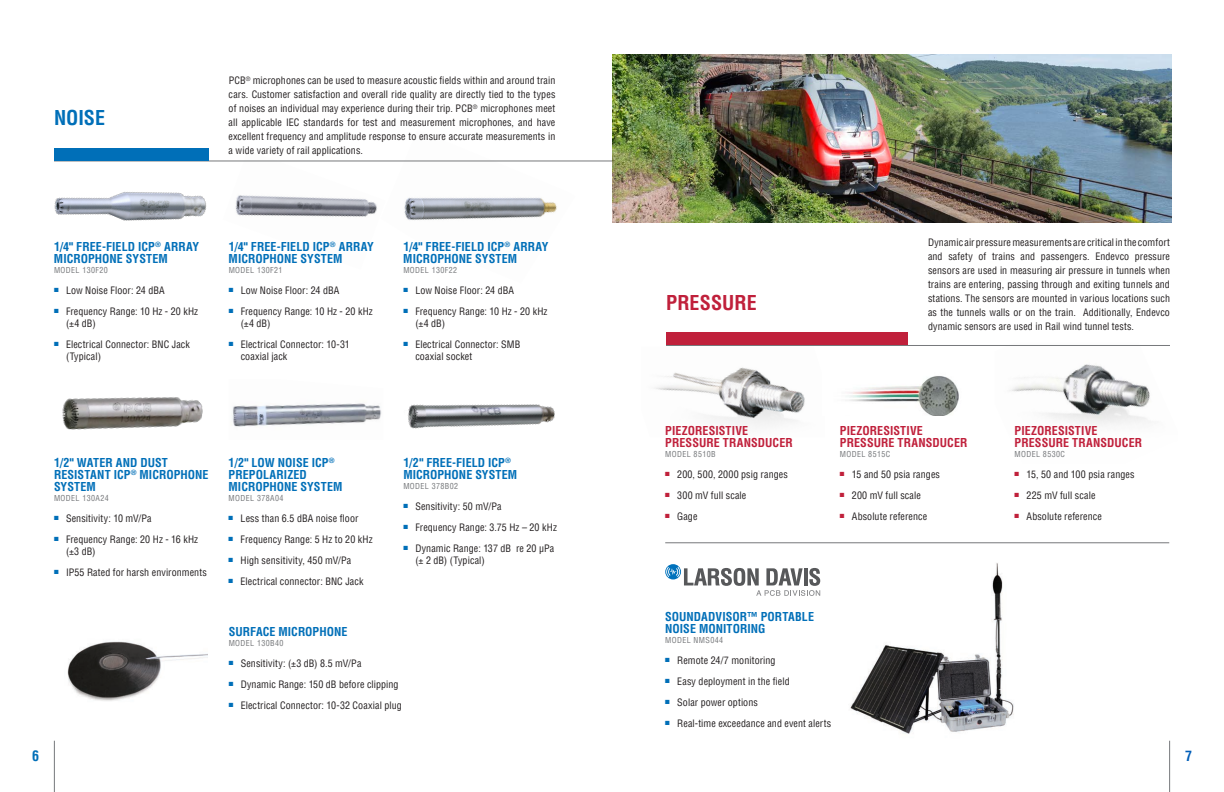
<style>
.page{position:relative;width:1224px;height:792px;background:#fff}
.page>*{position:absolute;margin:0;border:0;box-sizing:border-box;transform-origin:0 0}
.Headline_2{font:700 condensed 20px "Helvetica LT Pro";letter-spacing:.005em;color:#c0203b}
.Headline_2-2{font:700 condensed 20px "Helvetica LT Pro";color:#006fb8}
.Footer_-_Page{font:700 condensed 14px "Helvetica LT Pro";color:#006fb8}
.t1{font:700 condensed 14px "Helvetica LT Pro";color:#005eb8}
.Bullets_PROD_-_Descr{font:700 condensed 12px/12px "Helvetica LT Pro";letter-spacing:.005em;color:#006fb8}
.Bullets_PROD_-_Descr-2{font:700 condensed 12px "Helvetica LT Pro";letter-spacing:.005em;color:#c0203b}
.Body_copy{font:condensed 10px/14px "Helvetica LT Pro";letter-spacing:.01em;color:#231f20}
.Bullets_PROD_-_Model{font:condensed 8px "Helvetica LT Pro";letter-spacing:.05em;color:#76787b}
</style>
<div class="page">
<img style="left:655px;top:367px;width:150px;height:59px">
<img style="left:1009px;top:364px;width:141px;height:61px">
<img style="left:232px;top:403px;width:150px;height:24px">
<img style="left:223px;top:160px;width:158px;height:57px">
<img style="left:54px;top:160px;width:168px;height:61px">
<img style="left:381px;top:160px;width:194px;height:60px">
<hr style="left:54px;top:741px;width:1px;height:51px;background:#76787b">
<hr style="left:54px;top:161px;width:558px;height:1px;background:#76787b">
<div style="left:54px;top:148px;width:155px;height:13px;background:#006fb8"></div>
<img style="left:67px;top:641px;width:140px;height:60px">
<img style="left:62px;top:397px;width:141px;height:33px">
<img style="left:408px;top:404px;width:147px;height:25px">
<hr style="left:1169px;top:741px;width:1px;height:51px;background:#76787b">
<img style="left:850px;top:563px;width:164px;height:171px">
<hr style="left:666px;top:345px;width:504px;height:1px;background:#76787b">
<hr style="left:665px;top:542px;width:504px;height:1px;background:#76787b">
<div style="left:666px;top:332px;width:242px;height:13px;background:#c0203b"></div>
<svg style="left:665px;top:564px;width:155px;height:32px"></svg>
<img style="left:846px;top:376px;width:113px;height:40px">
<img style="left:612px;top:54px;width:559px;height:168px">
<p class="Headline_2-2" style="left:54px;top:105px;width:53px">NOISE</p>
<p class="Body_copy" style="left:229px;top:73px;width:328px;text-align:justify">PCB<sup>®</sup> microphones can be used to measure acoustic fields within and around train cars. Customer satisfaction and overall ride quality are directly tied to the types of noises an individual may experience during their trip. PCB<sup>®</sup> microphones meet all applicable IEC standards for test and measurement microphones, and have excellent frequency and amplitude response to ensure accurate measurements in a wide variety of rail applications.</p>
<p class="Bullets_PROD_-_Descr" style="left:54px;top:240px;width:147px">1/4" FREE-FIELD ICP<sup>®</sup> ARRAY<br>MICROPHONE SYSTEM</p>
<p class="Bullets_PROD_-_Model" style="left:54px;top:265px;width:55px">MODEL 130F20</p>
<p class="Body_copy" style="left:54px;top:283px;width:112px"><sup>■</sup> Low Noise Floor: 24 dBA</p>
<p class="Body_copy" style="left:66px;top:305px;width:134px;line-height:12px;text-indent:-12px"><sup>■</sup> Frequency Range: 10 Hz - 20 kHz (±4 dB)</p>
<p class="Body_copy" style="left:66px;top:338px;width:125px;line-height:12px;text-indent:-12px"><sup>■</sup> Electrical Connector: BNC Jack (Typical)</p>
<p class="Bullets_PROD_-_Descr" style="left:229px;top:240px;width:147px">1/4" FREE-FIELD ICP<sup>®</sup> ARRAY<br>MICROPHONE SYSTEM</p>
<p class="Bullets_PROD_-_Model" style="left:229px;top:265px;width:55px">MODEL 130F21</p>
<p class="Body_copy" style="left:229px;top:283px;width:112px"><sup>■</sup> Low Noise Floor: 24 dBA</p>
<p class="Body_copy" style="left:241px;top:305px;width:134px;line-height:12px;text-indent:-12px"><sup>■</sup> Frequency Range: 10 Hz - 20 kHz (±4 dB)</p>
<p class="Body_copy" style="left:241px;top:338px;width:111px;line-height:12px;text-indent:-12px"><sup>■</sup> Electrical Connector: 10-31 coaxial jack</p>
<p class="Bullets_PROD_-_Descr" style="left:403px;top:240px;width:147px">1/4" FREE-FIELD ICP<sup>®</sup> ARRAY<br>MICROPHONE SYSTEM</p>
<p class="Bullets_PROD_-_Model" style="left:403px;top:265px;width:55px">MODEL 130F22</p>
<p class="Body_copy" style="left:403px;top:283px;width:112px"><sup>■</sup> Low Noise Floor: 24 dBA</p>
<p class="Body_copy" style="left:415px;top:305px;width:134px;line-height:12px;text-indent:-12px"><sup>■</sup> Frequency Range: 10 Hz - 20 kHz (±4 dB)</p>
<p class="Body_copy" style="left:415px;top:338px;width:106px;line-height:12px;text-indent:-12px"><sup>■</sup> Electrical Connector: SMB coaxial socket</p>
<p class="Bullets_PROD_-_Descr" style="left:54px;top:456px;width:156px">1/2" WATER AND DUST<br>RESISTANT ICP<sup>®</sup> MICROPHONE<br>SYSTEM</p>
<p class="Bullets_PROD_-_Model" style="left:54px;top:493px;width:56px">MODEL 130A24</p>
<p class="Body_copy" style="left:54px;top:511px;width:99px"><sup>■</sup> Sensitivity: 10 mV/Pa</p>
<p class="Body_copy" style="left:66px;top:533px;width:134px;line-height:12px;text-indent:-12px"><sup>■</sup> Frequency Range: 20 Hz - 16 kHz (±3 dB)</p>
<p class="Body_copy" style="left:54px;top:565px;width:154px"><sup>■</sup> IP55 Rated for harsh environments</p>
<p class="Bullets_PROD_-_Descr" style="left:229px;top:456px;width:115px">1/2" LOW NOISE ICP<sup>®<br></sup>PREPOLARIZED<br>MICROPHONE SYSTEM</p>
<p class="Bullets_PROD_-_Model" style="left:229px;top:493px;width:56px">MODEL 378A04</p>
<p class="Body_copy" style="left:229px;top:511px;width:131px"><sup>■</sup> Less than 6.5 dBA noise floor</p>
<p class="Body_copy" style="left:229px;top:532px;width:146px"><sup>■</sup> Frequency Range: 5 Hz to 20 kHz</p>
<p class="Body_copy" style="left:229px;top:553px;width:124px"><sup>■</sup> High sensitivity, 450 mV/Pa</p>
<p class="Body_copy" style="left:229px;top:574px;width:136px"><sup>■</sup> Electrical connector: BNC Jack</p>
<p class="Bullets_PROD_-_Descr" style="left:403px;top:456px;width:115px">1/2" FREE-FIELD ICP<sup>®<br></sup>MICROPHONE SYSTEM</p>
<p class="Bullets_PROD_-_Model" style="left:403px;top:481px;width:56px">MODEL 378B02</p>
<p class="Body_copy" style="left:403px;top:499px;width:100px"><sup>■</sup> Sensitivity: 50 mV/Pa</p>
<p class="Body_copy" style="left:403px;top:520px;width:155px"><sup>■</sup> Frequency Range: 3.75 Hz – 20 kHz</p>
<p class="Body_copy" style="left:415px;top:542px;width:140px;line-height:12px;text-indent:-12px"><sup>■</sup> Dynamic Range: 137 dB re 20 µPa (± 2 dB) (Typical)</p>
<p class="Bullets_PROD_-_Descr" style="left:229px;top:625px;width:120px">SURFACE MICROPHONE</p>
<p class="Bullets_PROD_-_Model" style="left:229px;top:638px;width:56px">MODEL 130B40</p>
<p class="Body_copy" style="left:229px;top:656px;width:134px"><sup>■</sup> Sensitivity: (±3 dB) 8.5 mV/Pa</p>
<p class="Body_copy" style="left:229px;top:677px;width:171px"><sup>■</sup> Dynamic Range: 150 dB before clipping</p>
<p class="Body_copy" style="left:229px;top:698px;width:175px"><sup>■</sup> Electrical Connector: 10-32 Coaxial plug</p>
<p class="Headline_2" style="left:666px;top:289px;width:92px">PRESSURE</p>
<p class="Body_copy" style="left:928px;top:236px;width:244px;text-align:justify">Dynamic air pressure measurements are critical in the comfort and safety of trains and passengers. Endevco pressure sensors are used in measuring air pressure in tunnels when trains are entering, passing through and exiting tunnels and stations. The sensors are mounted in various locations such as the tunnels walls or on the train. Additionally, Endevco dynamic sensors are used in Rail wind tunnel tests.</p>
<p class="Bullets_PROD_-_Descr-2" style="left:665px;top:423px;width:84px">PIEZORESISTIVE</p>
<p class="Bullets_PROD_-_Descr-2" style="left:665px;top:435px;width:129px">PRESSURE TRANSDUCER</p>
<p class="Bullets_PROD_-_Model" style="left:665px;top:449px;width:52px">MODEL 8510B</p>
<p class="Body_copy" style="left:665px;top:467px;width:124px"><sup>■</sup> 200, 500, 2000 psig ranges</p>
<p class="Body_copy" style="left:665px;top:488px;width:83px"><sup>■</sup> 300 mV full scale</p>
<p class="Body_copy" style="left:665px;top:509px;width:34px"><sup>■</sup> Gage</p>
<p class="Bullets_PROD_-_Descr-2" style="left:840px;top:423px;width:84px">PIEZORESISTIVE</p>
<p class="Bullets_PROD_-_Descr-2" style="left:840px;top:435px;width:129px">PRESSURE TRANSDUCER</p>
<p class="Bullets_PROD_-_Model" style="left:840px;top:449px;width:52px">MODEL 8515C</p>
<p class="Body_copy" style="left:840px;top:467px;width:102px"><sup>■</sup> 15 and 50 psia ranges</p>
<p class="Body_copy" style="left:840px;top:488px;width:83px"><sup>■</sup> 200 mV full scale</p>
<p class="Body_copy" style="left:840px;top:509px;width:89px"><sup>■</sup> Absolute reference</p>
<p class="Bullets_PROD_-_Descr" style="left:665px;top:611px;width:150px">SOUNDADVISOR™ PORTABLE<br>NOISE MONITORING</p>
<p class="Bullets_PROD_-_Model" style="left:665px;top:635px;width:59px">MODEL NMS044</p>
<p class="Body_copy" style="left:665px;top:654px;width:112px"><sup>■</sup> Remote 24/7 monitoring</p>
<p class="Body_copy" style="left:665px;top:675px;width:126px"><sup>■</sup> Easy deployment in the field</p>
<p class="Body_copy" style="left:665px;top:696px;width:94px"><sup>■</sup> Solar power options</p>
<p class="Body_copy" style="left:665px;top:717px;width:167px"><sup>■</sup> Real-time exceedance and event alerts</p>
<p class="Bullets_PROD_-_Descr-2" style="left:1015px;top:423px;width:84px">PIEZORESISTIVE</p>
<p class="Bullets_PROD_-_Descr-2" style="left:1015px;top:435px;width:129px">PRESSURE TRANSDUCER</p>
<p class="Bullets_PROD_-_Model" style="left:1015px;top:449px;width:52px">MODEL 8530C</p>
<p class="Body_copy" style="left:1015px;top:467px;width:122px"><sup>■</sup> 15, 50 and 100 psia ranges</p>
<p class="Body_copy" style="left:1015px;top:488px;width:82px"><sup>■</sup> 225 mV full scale</p>
<p class="Body_copy" style="left:1015px;top:509px;width:89px"><sup>■</sup> Absolute reference</p>
<p class="Footer_-_Page" style="left:32px;top:747px;width:8px">6</p>
<h2 class="t1" style="left:1185px;top:747px;width:8px">7</h2>
</div>
